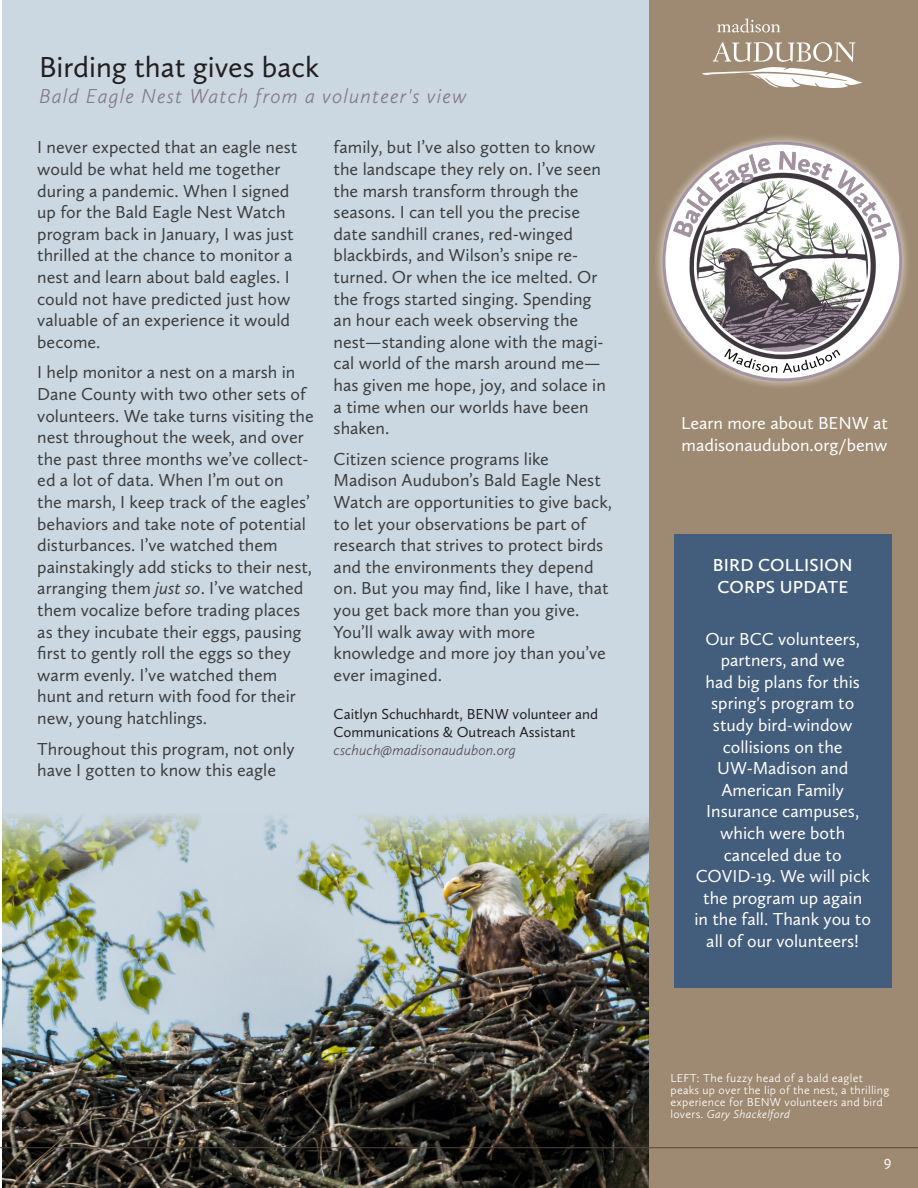
<style>
.page{position:relative;width:918px;height:1188px;background:#fff}
.page>*{position:absolute;margin:0;border:0;box-sizing:border-box;transform-origin:0 0}
.t1{font:30px "Calluna Sans";color:#231f20}
.t2{font:italic 300 21px "Calluna Sans";letter-spacing:.05em;color:#867b86}
.Subhead{font:18px/21.6px "Calluna Sans";color:#3e3e3f}
.Subhead-2{font:18px/21.6px "Calluna Sans";color:#fff}
.Subhead-3{font:600 18px/21.6px "Calluna Sans";letter-spacing:.015em;color:#fff}
.t3{font:15px/18px "Calluna Sans";color:#231f20}
.t4{font:15px "Calluna Sans";color:#fff}
.t5{font:300 12px/12px "Calluna Sans";letter-spacing:.02em;color:#fff}
.s1{font-style:italic}
.s2{font-weight:300;font-style:italic;color:#564d57}
</style>
<div class="page">
<div style="left:2px;top:0;width:660px;height:875px;background:#cbd8e2"></div>
<img style="left:2px;top:814px;width:648px;height:374px">
<div style="left:650px;top:0;width:268px;height:1188px;background:#9e8a72"></div>
<hr style="left:0;top:1147px;width:918px;height:1px;background:#52463d">
<svg style="left:717px;top:18px;width:63px;height:15px"></svg>
<svg style="left:702px;top:42px;width:160px;height:46px"></svg>
<div style="left:653px;top:132px;width:259px;height:259px;background:#fff;opacity:.75"></div>
<img style="left:669px;top:148px;width:228px;height:228px">
<div style="left:674px;top:534px;width:217px;height:453px;background:#435d7c"></div>
<p class="t1" style="left:39px;top:49px;width:282px">Birding that gives back</p>
<p class="t2" style="left:39px;top:83px;width:429px">Bald Eagle Nest Watch from a volunteer's view</p>
<p class="Subhead" style="left:37px;top:136px;width:262px">I never expected that an eagle nest would be what held me together during a pandemic. When I signed up for the Bald Eagle Nest Watch program back in January, I was just thrilled at the chance to monitor a nest and learn about bald eagles. I could not have predicted just how valuable of an experience it would become.</p>
<p class="Subhead" style="left:37px;top:361px;width:278px">I help monitor a nest on a marsh in Dane County with two other sets of volunteers. We take turns visiting the nest throughout the week, and over the past three months we’ve collect&shy;ed a lot of data. When I’m out on<br>the marsh, I keep track of the eagles’ behaviors and take note of potential disturbances. I’ve watched them painstakingly add sticks to their nest, arranging them <span class="s1">just so</span>. I’ve watched them vocalize before trading places as they incubate their eggs, pausing first to gently roll the eggs so they warm evenly. I’ve watched them hunt and return with food for their new, young hatchlings.</p>
<p class="Subhead" style="left:37px;top:737px;width:259px">Throughout this program, not only have I gotten to know this eagle</p>
<p class="Subhead" style="left:334px;top:136px;width:274px">family, but I’ve also gotten to know the landscape they rely on. I’ve seen the marsh transform through the seasons. I can tell you the precise date sandhill cranes, red-winged blackbirds, and Wilson’s snipe re&shy;turned. Or when the ice melted. Or the frogs started singing. Spending an hour each week observing the nest—standing alone with the magi&shy;cal world of the marsh around me— has given me hope, joy, and solace in a time when our worlds have been shaken.</p>
<p class="Subhead" style="left:334px;top:448px;width:280px">Citizen science programs like<br>Madison Audubon’s Bald Eagle Nest<br>Watch are opportunities to give back, to let your observations be part of research that strives to protect birds and the environments they depend on. But you may find, like I have, that you get back more than you give.<br>You’ll walk away with more knowledge and more joy than you’ve ever imagined.</p>
<p class="t3" style="left:334px;top:705px;width:266px">Caitlyn Schuchhardt, BENW volunteer and<br>Communications &amp; Outreach Assistant <span class="s2">cschuch@madisonaudubon.org</span></p>
<p class="Subhead-2" style="left:681px;top:412px;width:208px">Learn more about BENW at madisonaudubon.org/benw</p>
<p class="Subhead-3" style="left:713px;top:554px;width:141px">BIRD COLLISION<br>CORPS UPDATE</p>
<p class="Subhead-2" style="left:694px;top:628px;width:178px;text-align:center">Our BCC volunteers, partners, and we<br>had big plans for this spring's program to study bird-window collisions on the<br>UW-Madison and<br>American Family<br>Insurance campuses, which were both canceled due to<br>COVID-19. We will pick the program up again in the fall. Thank you to all of our volunteers!</p>
<p class="t5" style="left:671px;top:1072px;width:220px">LEFT: The fuzzy head of a bald eaglet peaks up over the lip of the nest, a thrilling experience for BENW volunteers and bird lovers. <span class="s1">Gary Shackelford</span></p>
<p class="t4" style="left:884px;top:1152px;width:9px">9</p>
</div>
